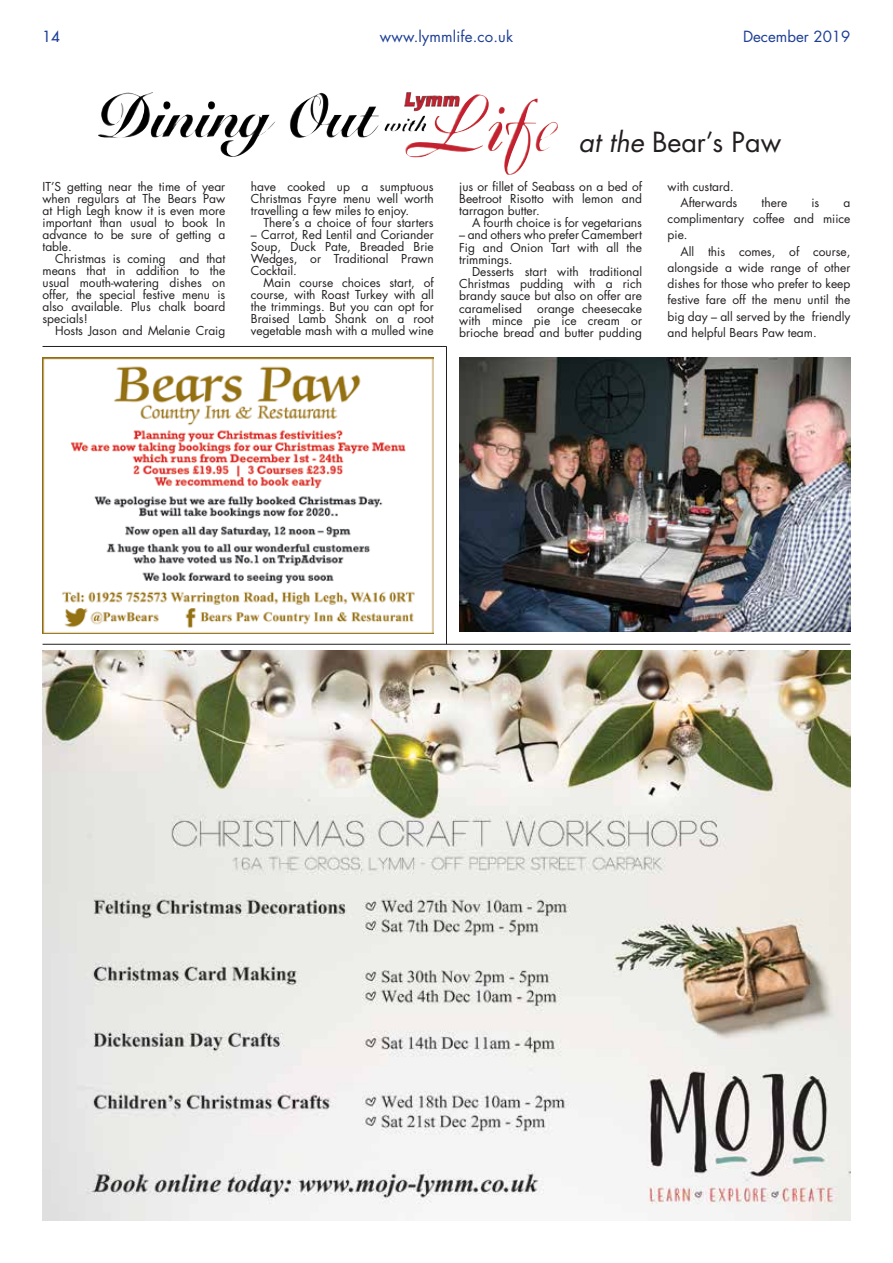
<style>
.page{position:relative;width:893px;height:1263px;background:#fff}
.page>*{position:absolute;margin:0;border:0;box-sizing:border-box;transform-origin:0 0}
.t1{font:27px "Futura Std";color:#231f20}
.t2{font:15px "Futura Std";letter-spacing:.01em;color:#1c3e94}
.t3{font:500 15px "Futura Std";color:#1c3e94}
.t4{font:12px/12px "Futura Std";color:#231f20;text-align:justify}
.s1{font-style:italic}
</style>
<div class="page">
<hr style="left:43px;top:644px;width:807px;height:1px;background:#231f20">
<hr style="left:43px;top:346px;width:403px;height:1px;background:#231f20">
<img style="left:43px;top:357px;width:391px;height:277px">
<hr style="left:446px;top:346px;width:1px;height:298px;background:#231f20">
<img style="left:459px;top:357px;width:391px;height:274px">
<img style="left:98px;top:92px;width:393px;height:66px">
<img style="left:42px;top:651px;width:808px;height:569px">
<p class="t3" style="left:43px;top:27px;width:19px">14</p>
<p class="t2" style="left:380px;top:27px;width:135px">www.lymmlife.co.uk</p>
<p class="t2" style="left:743px;top:27px;width:109px">December 2019</p>
<p class="t4" style="left:43px;top:180px;width:184px">IT’S getting near the time of year when regulars at The Bears Paw at High Legh know it is even more important than usual to book In advance to be sure of getting a table.</p>
<p class="t4" style="left:43px;top:252px;width:184px;text-indent:13px">Christmas is coming and that means that in addition to the usual mouth-watering dishes on offer, the special festive menu is also available. Plus chalk board specials!</p>
<p class="t4" style="left:55px;top:324px;width:172px">Hosts Jason and Melanie Craig</p>
<p class="t4" style="left:251px;top:180px;width:184px">have cooked up a sumptuous Christmas Fayre menu well worth travelling a few miles to enjoy.</p>
<p class="t4" style="left:264px;top:216px;width:172px">There’s a choice of four starters</p>
<p class="t4" style="left:251px;top:228px;width:184px">– Carrot, Red Lentil and Coriander Soup, Duck Pate, Breaded Brie Wedges, or Traditional Prawn Cocktail.</p>
<p class="t4" style="left:251px;top:276px;width:184px;text-indent:13px">Main course choices start, of course, with Roast Turkey with all the trimmings. But you can opt for Braised Lamb Shank on a root vegetable mash with a mulled wine</p>
<p class="t1" style="left:579px;top:125px;width:204px"><span class="s1">at the</span> Bear’s Paw</p>
<p class="t4" style="left:459px;top:180px;width:184px">jus or fillet of Seabass on a bed of Beetroot Risotto with lemon and tarragon butter.</p>
<p class="t4" style="left:472px;top:217px;width:172px">A fourth choice is for vegetarians</p>
<p class="t4" style="left:459px;top:229px;width:184px">– and others who prefer Camembert Fig and Onion Tart with all the trimmings.</p>
<p class="t4" style="left:459px;top:266px;width:184px;text-indent:13px">Desserts start with traditional Christmas pudding with a rich brandy sauce but also on offer are caramelised</p>
<p class="t4" style="left:459px;top:302px;width:184px;text-indent:78px">orange cheesecake with mince pie ice cream or brioche bread and butter pudding</p>
<p class="t4" style="left:668px;top:180px;width:68px">with custard.</p>
<p class="t4" style="left:680px;top:197px;width:59px">Afterwards</p>
<p class="t4" style="left:762px;top:197px;width:27px">there</p>
<p class="t4" style="left:811px;top:197px;width:9px">is</p>
<p class="t4" style="left:668px;top:194px;width:184px;line-height:16.2px;text-indent:176px">a complimentary coffee and miice pie.</p>
<p class="t4" style="left:668px;top:243px;width:184px;line-height:16.2px;text-indent:13px">All this comes, of course, alongside a wide range of other dishes for those who prefer to keep festive fare off the menu until the big day – all served by the friendly and helpful Bears Paw team.</p>
</div>
